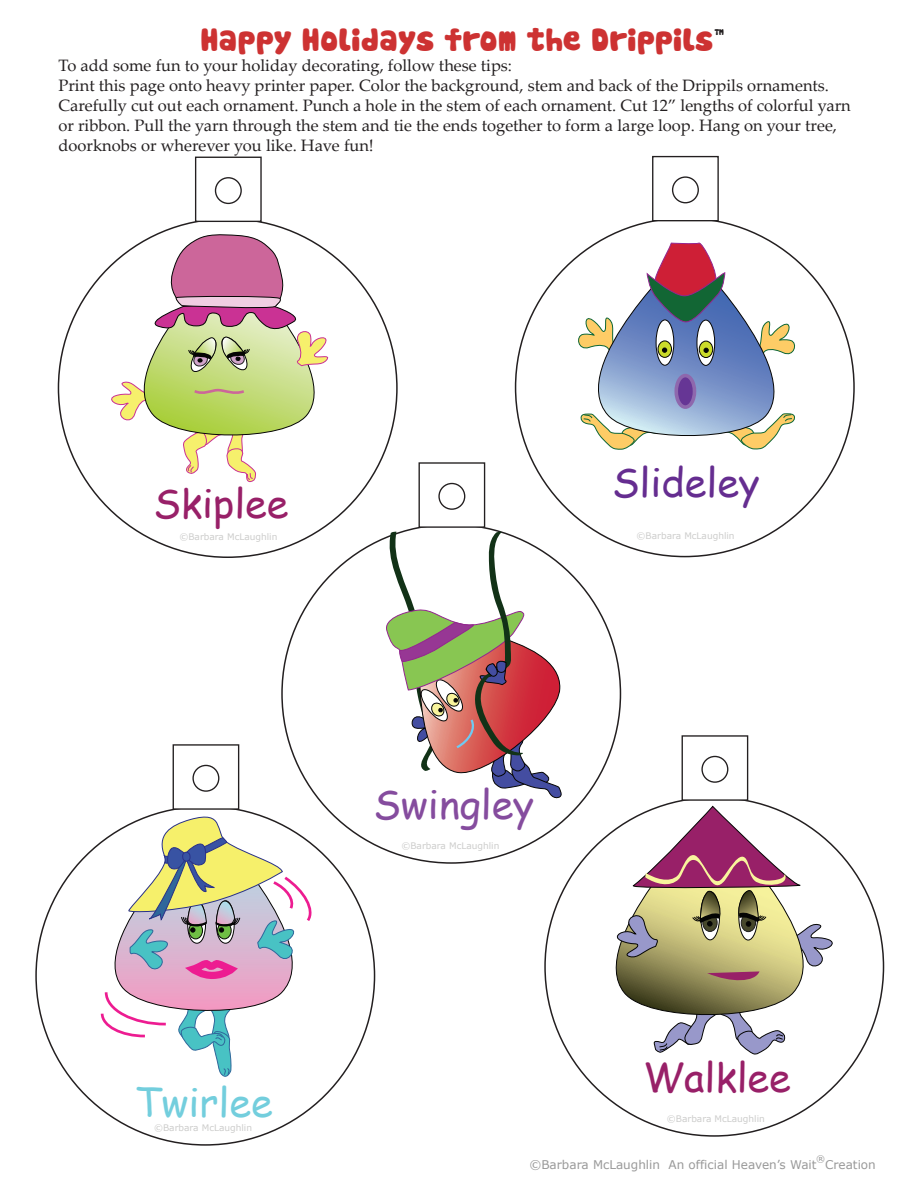
<style>
.page{position:relative;width:918px;height:1188px;background:#fff}
.page>*{position:absolute;margin:0;border:0;box-sizing:border-box;transform-origin:0 0}
.t1{font:39.6px "Comic Sans MS";color:#982068}
.t2{font:39.6px "Comic Sans MS";color:#652d90}
.t3{font:39.6px "Comic Sans MS";color:#854c9e}
.t4{font:39.6px "Comic Sans MS";color:#73cedd}
.t5{font:31.5px "Cookies";color:#cd3232}
.t6{font:16.5px/19.8px "Palatino Linotype";color:#231f20}
.t7{font:12px "Verdana";color:#999}
.t8{font:9px "Verdana";color:#cccccb}
.t9{font:9px "Verdana";color:#999}
</style>
<div class="page">
<div style="left:195px;top:157px;width:67px;height:65px;background:#fff;border:1px solid #231f20"></div>
<div style="left:215px;top:177px;width:27px;height:27px;border:1px solid #231f20;border-radius:50%"></div>
<div style="left:652px;top:156px;width:67px;height:65px;background:#fff;border:1px solid #231f20"></div>
<div style="left:672px;top:176px;width:27px;height:27px;border:1px solid #231f20;border-radius:50%"></div>
<div style="left:419px;top:462px;width:66px;height:66px;background:#fff;border:1px solid #231f20"></div>
<div style="left:438px;top:483px;width:27px;height:27px;border:1px solid #231f20;border-radius:50%"></div>
<div style="left:173px;top:744px;width:66px;height:66px;background:#fff;border:1px solid #231f20"></div>
<div style="left:192px;top:765px;width:27px;height:27px;border:1px solid #231f20;border-radius:50%"></div>
<div style="left:682px;top:735px;width:66px;height:66px;background:#fff;border:1px solid #231f20"></div>
<div style="left:701px;top:756px;width:27px;height:27px;border:1px solid #231f20;border-radius:50%"></div>
<svg style="left:104px;top:233px;width:240px;height:250px"></svg>
<svg style="left:742px;top:444px;width:26px;height:6px"></svg>
<svg style="left:607px;top:444px;width:27px;height:6px"></svg>
<svg style="left:563px;top:249px;width:241px;height:195px"></svg>
<div style="left:676px;top:376px;width:18px;height:31px;background:#663695;border-radius:50%"></div>
<div style="left:674px;top:374px;width:22px;height:35px;border:4px solid #8e68ad;border-radius:50%"></div>
<svg style="left:697px;top:320px;width:18px;height:45px"></svg>
<div style="left:697px;top:320px;width:18px;height:46px;border:1px solid #050504;border-radius:50%"></div>
<svg style="left:699px;top:341px;width:14px;height:17px"></svg>
<div style="left:699px;top:341px;width:14px;height:17px;border:1px solid #050504;border-radius:50%"></div>
<svg style="left:704px;top:348px;width:5px;height:5px"></svg>
<svg style="left:656px;top:320px;width:18px;height:45px"></svg>
<div style="left:656px;top:319px;width:18px;height:47px;border:1px solid #050504;border-radius:50%"></div>
<svg style="left:658px;top:341px;width:14px;height:16px"></svg>
<div style="left:658px;top:340px;width:14px;height:18px;border:1px solid #050504;border-radius:50%"></div>
<svg style="left:662px;top:348px;width:5px;height:5px"></svg>
<svg style="left:646px;top:242px;width:80px;height:80px"></svg>
<svg style="left:384px;top:531px;width:179px;height:268px"></svg>
<svg style="left:102px;top:1019px;width:64px;height:19px"></svg>
<svg style="left:178px;top:1019px;width:54px;height:58px"></svg>
<svg style="left:85px;top:824px;width:244px;height:195px"></svg>
<svg style="left:128px;top:809px;width:187px;height:174px"></svg>
<div style="left:182px;top:852px;width:8px;height:9px;background:#3853a3;border-radius:4px"></div>
<div style="left:182px;top:852px;width:9px;height:10px;border:1px solid #293188;border-radius:4px"></div>
<svg style="left:653px;top:1024px;width:132px;height:31px"></svg>
<svg style="left:584px;top:833px;width:257px;height:191px"></svg>
<svg style="left:609px;top:805px;width:231px;height:178px"></svg>
<h2 class="t5" style="left:201px;top:26px;width:526px">Happy Holidays from the Drippils<sup>™</sup></h2>
<p class="t6" style="left:58px;top:55px;width:794px">To add some fun to your holiday decorating, follow these tips:<br>Print this page onto heavy printer paper. Color the background, stem and back of the Drippils ornaments.<br>Carefully cut out each ornament. Punch a hole in the stem of each ornament. Cut 12” lengths of colorful yarn or ribbon. Pull the yarn through the stem and tie the ends together to form a large loop. Hang on your tree, doorknobs or wherever you like. Have fun!</p>
<h1 class="t1" style="left:153px;top:474px;width:137px">Skiplee</h1>
<p class="t8" style="left:179px;top:531px;width:100px">©Barbara McLaughlin</p>
<h1 class="t2" style="left:612px;top:454px;width:149px">Slideley</h1>
<p class="t8" style="left:637px;top:530px;width:100px">©Barbara McLaughlin</p>
<h1 class="t4" style="left:134px;top:1073px;width:140px">Twirlee</h1>
<p class="t8" style="left:154px;top:1122px;width:100px">©Barbara McLaughlin</p>
<h1 class="t3" style="left:373px;top:775px;width:162px">Swingley</h1>
<p class="t8" style="left:401px;top:840px;width:100px">©Barbara McLaughlin</p>
<h1 class="t1" style="left:643px;top:1048px;width:149px">Walklee</h1>
<p class="t8" style="left:667px;top:1113px;width:100px">©Barbara McLaughlin</p>
<p class="t9" style="left:816px;top:1153px;width:10px">®</p>
<p class="t7" style="left:529px;top:1157px;width:348px">©Barbara McLaughlin An official Heaven’s Wait Creation</p>
</div>
